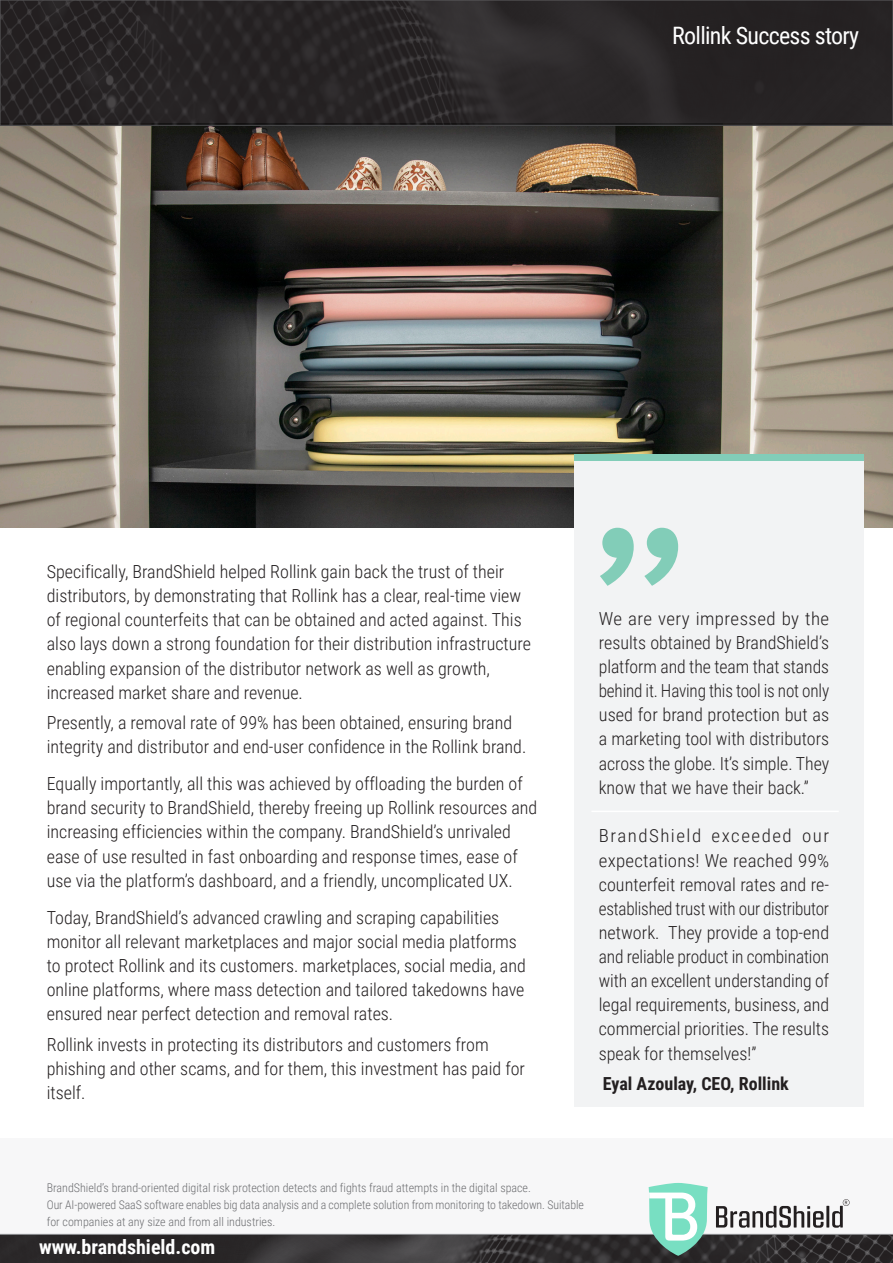
<style>
.page{position:relative;width:893px;height:1263px;background:#fff}
.page>*{position:absolute;margin:0;border:0;box-sizing:border-box;transform-origin:0 0}
.t1{font:24px "Roboto Condensed";letter-spacing:-.03em;color:#fff}
.t2{font:700 19.95px "Roboto Condensed";color:#fff}
.t3{font:300 18px/24.2px "Roboto Condensed";color:#231f20}
.t4{font:300 18px/24.2px "Roboto Condensed";color:#231f20;text-align:justify;scale:1.05 1}
.t5{font:300 18px "Roboto Condensed";color:#231f20;scale:.95 1}
.t6{font:700 18px "Roboto Condensed";color:#231f20}
.t7{font:300 18px "Roboto Condensed";letter-spacing:.08em;color:#231f20;scale:1.05 1}
.t8{font:300 12px/16.8px "Roboto Condensed";color:#6c6d70}
</style>
<div class="page">
<img style="left:0;top:125px;width:893px;height:403px">
<div style="left:0;top:1138px;width:893px;height:125px;background:#f7f7f8"></div>
<img style="left:2px;top:2px;width:889px;height:121px">
<div style="left:574px;top:457px;width:290px;height:650px;background:#f2f3f4"></div>
<svg style="left:600px;top:528px;width:78px;height:58px"></svg>
<div style="left:574px;top:454px;width:290px;height:6px;background:#82cdb8"></div>
<svg style="left:0;top:1183px;width:893px;height:80px"></svg>
<hr style="left:591px;top:811px;width:248px;height:1px;background:#fff">
<p class="t1" style="left:672px;top:19px;width:188px">Rollink Success story</p>
<p class="t3" style="left:47px;top:559px;width:486px">Specifically, BrandShield helped Rollink gain back the trust of their distributors, by demonstrating that Rollink has a clear, real-time view of regional counterfeits that can be obtained and acted against. This also lays down a strong foundation for their distribution infrastructure enabling expansion of the distributor network as well as growth, increased market share and revenue.</p>
<p class="t3" style="left:47px;top:710px;width:481px">Presently a, removal rate of 99% has been obtained, ensuring brand integrity and distributor and end-user confidence in the Rollink brand.</p>
<p class="t3" style="left:47px;top:771px;width:492px">Equally importantly, all this was achieved by offloading the burden of brand security to BrandShield, thereby freeing up Rollink resources and increasing efficiencies within the company. BrandShields’ unrivaled ease of use resulted in fast onboarding and response times, ease of use via the platforms’ dashboard, and a friendly, uncomplicated UX.</p>
<p class="t3" style="left:47px;top:904px;width:481px">Today, BrandShields’ advanced crawling and scraping capabilities monitor all relevant marketplaces and major social media platforms to protect Rollink and its customers. marketplaces, social media, and online platforms, where mass detection and tailored takedowns have ensured near perfect detection and removal rates.</p>
<p class="t3" style="left:47px;top:1031px;width:480px">Rollink invests in protecting its distributors and customers from phishing and other scams, and for them, this investment has paid for itself.</p>
<p class="t4" style="left:599px;top:606px;width:221px">We are very impressed by the results obtained by BrandShields’ platform and the team that stands behind .i t Having this tool is not only used for brand protection but as a marketing tool with distributors across the globe s’I t. simple. They know that we have their back“.</p>
<p class="t4" style="left:802px;top:823px;width:27px">our</p>
<p class="t4" style="left:599px;top:823px;width:221px">BrandShield<br>expectations! We reached 99%</p>
<p class="t5" style="left:599px;top:896px;width:244px">established trust with our distributor</p>
<p class="t7" style="left:712px;top:823px;width:78px">exceeded</p>
<p class="t3" style="left:599px;top:871px;width:232px">counterfeit removal rates and re-</p>
<p class="t3" style="left:668px;top:920px;width:162px">They provide a top-end</p>
<p class="t3" style="left:599px;top:920px;width:232px">network.<br>and reliable product in combination with an excellent understanding of legal requirements, business, and commercial priorities. The results speak for themselves “!</p>
<p class="t6" style="left:603px;top:1071px;width:187px">Eyal Azoulay, CEO, Rollink</p>
<p class="t8" style="left:47px;top:1179px;width:486px">BrandShields’ brand-oriented digital risk protection detects and fights fraud attempts in the digital space.</p>
<p class="t8" style="left:47px;top:1195px;width:539px">Our AI-powered SaaS software enables big data analysis and a complete solution from monitoring to takedown. Suitable for companies at any size and from all industries.</p>
<p class="t2" style="left:39px;top:1233px;width:178px">www.brandshield.com</p>
</div>
